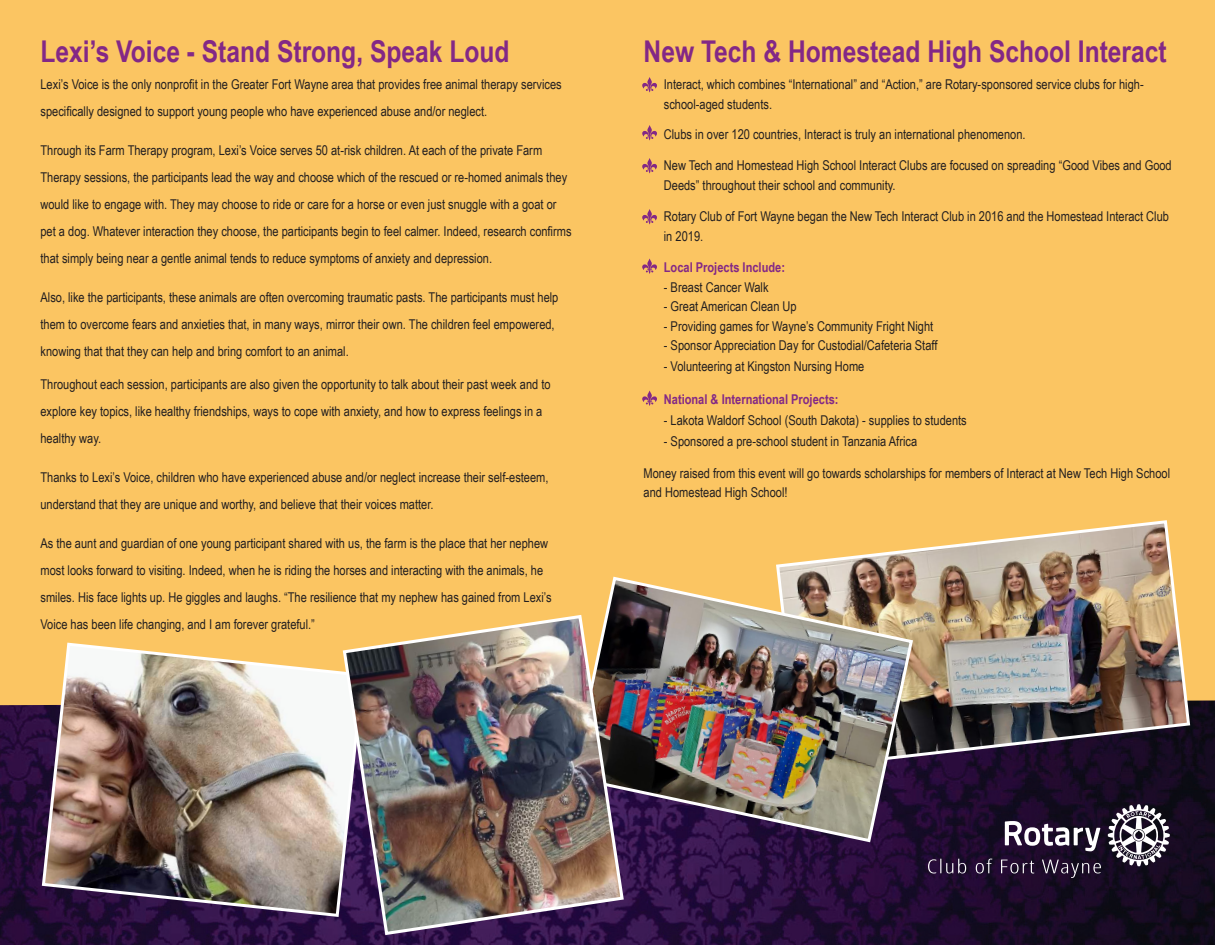
<style>
.page{position:relative;width:1215px;height:945px;background:#fbc562}
.page>*{position:absolute;margin:0;border:0;box-sizing:border-box;transform-origin:0 0}
.t1{font:700 30px "Arial Narrow";color:#832886}
.t2{font:13.5px/27px "Arial Narrow";color:#231f20}
.t3{font:700 13.5px "Arial Narrow";color:#832886}
</style>
<div class="page">
<svg style="left:642px;top:209px;width:15px;height:16px"></svg>
<svg style="left:642px;top:390px;width:15px;height:16px"></svg>
<svg style="left:642px;top:125px;width:15px;height:16px"></svg>
<svg style="left:642px;top:158px;width:15px;height:16px"></svg>
<svg style="left:642px;top:77px;width:15px;height:16px"></svg>
<svg style="left:642px;top:258px;width:15px;height:16px"></svg>
<img style="left:0;top:700px;width:1215px;height:245px">
<img style="left:776px;top:520px;width:416px;height:252px">
<img style="left:40px;top:642px;width:301px;height:277px">
<img style="left:605px;top:575px;width:310px;height:269px">
<svg style="left:1005px;top:821px;width:95px;height:30px;background:#6a5f72"></svg>
<svg style="left:1108px;top:804px;width:62px;height:62px;background:#6f6a75"></svg>
<svg style="left:928px;top:859px;width:173px;height:19px;background:#3a2946"></svg>
<img style="left:341px;top:613px;width:285px;height:324px">
<p class="t1" style="left:40px;top:29px;width:470px">Lexi’s Voice - Stand Strong, Speak Loud</p>
<p class="t2" style="left:40px;top:71px;width:523px">Lexi’s Voice is the only nonprofit in the Greater Fort Wayne area that provides free animal therapy services specifically designed to support young people who have experienced abuse and/or neglect.</p>
<p class="t2" style="left:40px;top:137px;width:533px">Through its Farm Therapy program, Lexi’s Voice serves 50 at-risk children. At each of the private Farm Therapy sessions, the participants lead the way and choose which of the rescued or re-homed animals they would like to engage with. They may choose to ride or care for a horse or even just snuggle with a goat or pet a dog. Whatever interaction they choose, the participants begin to feel calmer. Indeed, research confirms that simply being near a gentle animal tends to reduce symptoms of anxiety and depression.</p>
<p class="t2" style="left:40px;top:284px;width:519px">Also, like the participants, these animals are often overcoming traumatic pasts. The participants must help them to overcome fears and anxieties that, in many ways, mirror their own. The children feel empowered, knowing that that they can help and bring comfort to an animal.</p>
<p class="t2" style="left:40px;top:371px;width:512px">Throughout each session, participants are also given the opportunity to talk about their past week and to explore key topics, like healthy friendships, ways to cope with anxiety, and how to express feelings in a healthy way.</p>
<p class="t2" style="left:40px;top:464px;width:510px">Thanks to Lexi’s Voice, children who have experienced abuse and/or neglect increase their self-esteem, understand that they are unique and worthy, and believe that their voices matter.</p>
<p class="t2" style="left:40px;top:530px;width:513px">As the aunt and guardian of one young participant shared with us, the farm is the place that her nephew most looks forward to visiting. Indeed, when he is riding the horses and interacting with the animals, he smiles. His face lights up. He giggles and laughs. “The resilience that my nephew has gained from Lexi’s Voice has been life changing, and I am forever grateful.”</p>
<p class="t1" style="left:644px;top:29px;width:525px">New Tech &amp; Homestead High School Interact</p>
<p class="t2" style="left:664px;top:74px;width:481px;line-height:19.5px">Interact, which combines “International” and “Action,” are Rotary-sponsored service clubs for high&shy;school-aged students.</p>
<p class="t2" style="left:664px;top:120px;width:363px">Clubs in over 120 countries, Interact is truly an international phenomenon.</p>
<p class="t2" style="left:664px;top:155px;width:509px;line-height:19.5px">New Tech and Homestead High School Interact Clubs are focused on spreading “Good Vibes and Good<br>Deeds” throughout their school and community.</p>
<p class="t2" style="left:664px;top:206px;width:507px;line-height:19.5px">Rotary Club of Fort Wayne began the New Tech Interact Club in 2016 and the Homestead Interact Club in 2019.</p>
<p class="t3" style="left:664px;top:257px;width:123px">Local Projects Include:</p>
<p class="t2" style="left:664px;top:273px;width:106px">- Breast Cancer Walk</p>
<p class="t2" style="left:664px;top:293px;width:134px">- Great American Clean Up</p>
<p class="t2" style="left:664px;top:312px;width:271px">- Providing games for Wayne’s Community Fright Night</p>
<p class="t2" style="left:664px;top:332px;width:275px">- Sponsor Appreciation Day for Custodial/Cafeteria Staff</p>
<p class="t2" style="left:664px;top:353px;width:202px">- Volunteering at Kingston Nursing Home</p>
<p class="t3" style="left:664px;top:389px;width:176px">National &amp; International Projects:</p>
<p class="t2" style="left:664px;top:407px;width:304px">- Lakota Waldorf School (South Dakota) - supplies to students</p>
<p class="t2" style="left:664px;top:428px;width:255px">- Sponsored a pre-school student in Tanzania Africa</p>
<p class="t2" style="left:644px;top:463px;width:528px;line-height:19.5px">Money raised from this event will go towards scholarships for members of Interact at New Tech High School and Homestead High School!</p>
</div>
